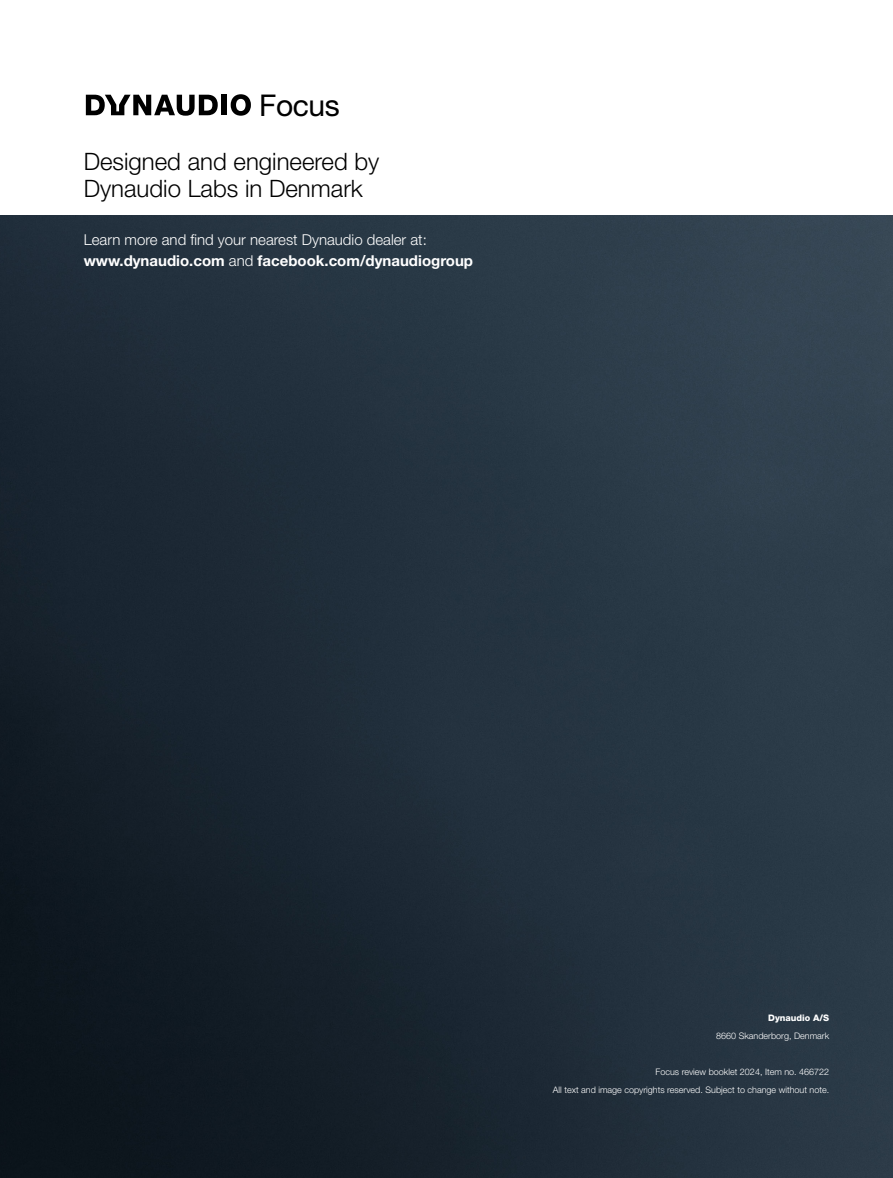
<style>
.page{position:relative;width:893px;height:1178px;background:#fff}
.page>*{position:absolute;margin:0;border:0;box-sizing:border-box;transform-origin:0 0}
.t1{font:30px "Helvetica Neue LT Std";letter-spacing:-.015em;color:#000}
.t2{font:300 24px/27px "Helvetica Neue LT Std";color:#000}
.t3{font:300 15px/21px "Helvetica Neue LT Std";color:#fff}
.t4{font:300 9px/18px "Helvetica Neue LT Std";color:#fff;text-align:right}
.t5{font:800 9px "Helvetica Neue LT Std";color:#fff}
.s1{font-weight:700}
</style>
<div class="page">
<img style="left:0;top:216px;width:893px;height:962px">
<div style="left:222px;top:95px;width:5px;height:20px;background:#000"></div>
<svg style="left:231px;top:94px;width:20px;height:22px"></svg>
<svg style="left:86px;top:95px;width:132px;height:21px"></svg>
<h1 class="t1" style="left:259px;top:87px;width:82px">Focus</h1>
<h2 class="t2" style="left:84px;top:147px;width:297px">Designed and engineered by<br>Dynaudio Labs in Denmark</h2>
<h3 class="t3" style="left:84px;top:228px;width:391px">Learn more and find your nearest Dynaudio dealer at: <span class="s1">www.dynaudio.com</span> and <span class="s1">facebook.com/dynaudiogroup</span></h3>
<p class="t5" style="left:768px;top:1012px;width:63px">Dynaudio A/S</p>
<p class="t4" style="left:716px;top:1026px;width:115px">8660 Skanderborg, Denmark</p>
<p class="t4" style="left:553px;top:1062px;width:278px">Focus review booklet 2024, Item no. 466722<br>All text and image copyrights reserved. Subject to change without note.</p>
</div>
